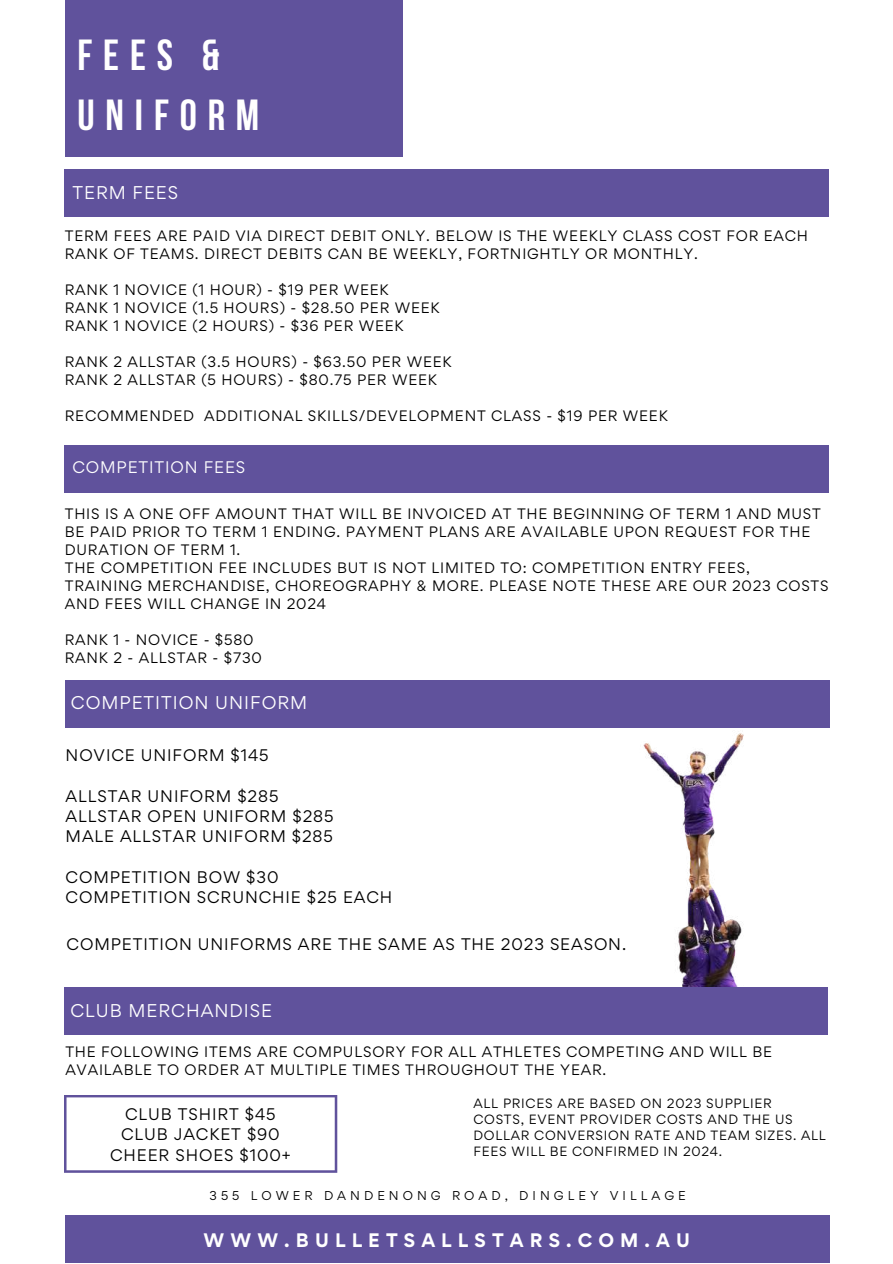
<style>
.page{position:relative;width:893px;height:1264px;background:#fff}
.page>*{position:absolute;margin:0;border:0;box-sizing:border-box;transform-origin:0 0}
.t1{font:700 43.35px/59.6px "Bebas Neue";letter-spacing:.25em;color:#fff}
.t2{font:700 17.4px "Gordita";letter-spacing:.35em;color:#fff}
.t3{font:16.5px "Gordita";letter-spacing:.06em;color:#fff}
.t4{font:15px/20.2px "Gordita";letter-spacing:.06em;color:#000}
.t5{font:15px "Gordita";letter-spacing:.06em;color:#fff}
.t6{font:13.5px/18px "Gordita";letter-spacing:.06em;color:#000}
.t7{font:12px/16px "Gordita";letter-spacing:.06em;color:#000}
.t8{font:11.4px "Gordita";letter-spacing:.35em;color:#000}
</style>
<div class="page">
<div style="left:64px;top:169px;width:764px;height:48px;background:#60529c"></div>
<div style="left:64px;top:445px;width:764px;height:48px;background:#60529c"></div>
<div style="left:65px;top:1215px;width:764px;height:47px;background:#60529c"></div>
<div style="left:65px;top:0;width:337px;height:157px;background:#60529c"></div>
<img style="left:593px;top:727px;width:225px;height:260px">
<div style="left:65px;top:679px;width:764px;height:48px;background:#60529c"></div>
<div style="left:64px;top:987px;width:763px;height:47px;background:#60529c"></div>
<svg style="left:64px;top:1095px;width:273px;height:77px"></svg>
<h1 class="t1" style="left:77px;top:30px;width:183px">FEES &amp;<br>UNIFORM</h1>
<p class="t3" style="left:72px;top:181px;width:107px">TERM FEES</p>
<p class="t6" style="left:65px;top:226px;width:744px">TERM FEES ARE PAID VIA DIRECT DEBIT ONLY. BELOW IS THE WEEKLY CLASS COST FOR EACH<br>RANK OF TEAMS. DIRECT DEBITS CAN BE WEEKLY, FORTNIGHTLY OR MONTHLY.</p>
<p class="t6" style="left:65px;top:280px;width:376px">RANK 1 NOVICE (1 HOUR) - $19 PER WEEK<br>RANK 1 NOVICE (1.5 HOURS) - $28.50 PER WEEK<br>RANK 1 NOVICE (2 HOURS) - $36 PER WEEK</p>
<p class="t6" style="left:65px;top:352px;width:388px">RANK 2 ALLSTAR (3.5 HOURS) - $63.50 PER WEEK</p>
<p class="t6" style="left:65px;top:370px;width:374px">RANK 2 ALLSTAR (5 HOURS) - $80.75 PER WEEK</p>
<p class="t6" style="left:65px;top:406px;width:604px">RECOMMENDED ADDITIONAL SKILLS/DEVELOPMENT CLASS - $19 PER WEEK</p>
<p class="t5" style="left:72px;top:457px;width:174px">COMPETITION FEES</p>
<p class="t6" style="left:65px;top:504px;width:757px">THIS IS A ONE OFF AMOUNT THAT WILL BE INVOICED AT THE BEGINNING OF TERM 1 AND MUST<br>BE PAID PRIOR TO TERM 1 ENDING. PAYMENT PLANS ARE AVAILABLE UPON REQUEST FOR THE<br>DURATION OF TERM 1.</p>
<p class="t6" style="left:65px;top:558px;width:765px">THE COMPETITION FEE INCLUDES BUT IS NOT LIMITED TO: COMPETITION ENTRY FEES,<br>TRAINING MERCHANDISE, CHOREOGRAPHY &amp; MORE. PLEASE NOTE THESE ARE OUR 2023 COSTS<br>AND FEES WILL CHANGE IN 2024</p>
<p class="t6" style="left:65px;top:630px;width:199px">RANK 1 - NOVICE - $580<br>RANK 2 - ALLSTAR - $730</p>
<p class="t3" style="left:71px;top:691px;width:238px">COMPETITION UNIFORM</p>
<p class="t4" style="left:66px;top:745px;width:204px">NOVICE UNIFORM $145</p>
<p class="t4" style="left:66px;top:785px;width:269px">ALLSTAR UNIFORM $285<br>ALLSTAR OPEN UNIFORM $285<br>MALE ALLSTAR UNIFORM $285</p>
<p class="t4" style="left:66px;top:866px;width:328px">COMPETITION BOW $30<br>COMPETITION SCRUNCHIE $25 EACH</p>
<p class="t4" style="left:67px;top:933px;width:561px">COMPETITION UNIFORMS ARE THE SAME AS THE 2023 SEASON.</p>
<p class="t3" style="left:70px;top:999px;width:203px">CLUB MERCHANDISE</p>
<p class="t6" style="left:65px;top:1042px;width:708px">THE FOLLOWING ITEMS ARE COMPULSORY FOR ALL ATHLETES COMPETING AND WILL BE<br>AVAILABLE TO ORDER AT MULTIPLE TIMES THROUGHOUT THE YEAR.</p>
<p class="t7" style="left:473px;top:1095px;width:354px">ALL PRICES ARE BASED ON 2023 SUPPLIER<br>COSTS, EVENT PROVIDER COSTS AND THE US DOLLAR CONVERSION RATE AND TEAM SIZES. ALL FEES WILL BE CONFIRMED IN 2024.</p>
<p class="t4" style="left:110px;top:1103px;width:182px;text-align:center">CLUB TSHIRT $45<br>CLUB JACKET $90<br>CHEER SHOES $100+</p>
<p class="t8" style="left:210px;top:1188px;width:477px">355 LOWER DANDENONG ROAD, DINGLEY VILLAGE</p>
<p class="t2" style="left:204px;top:1227px;width:488px">WWW.BULLETSALLSTARS.COM.AU</p>
</div>
